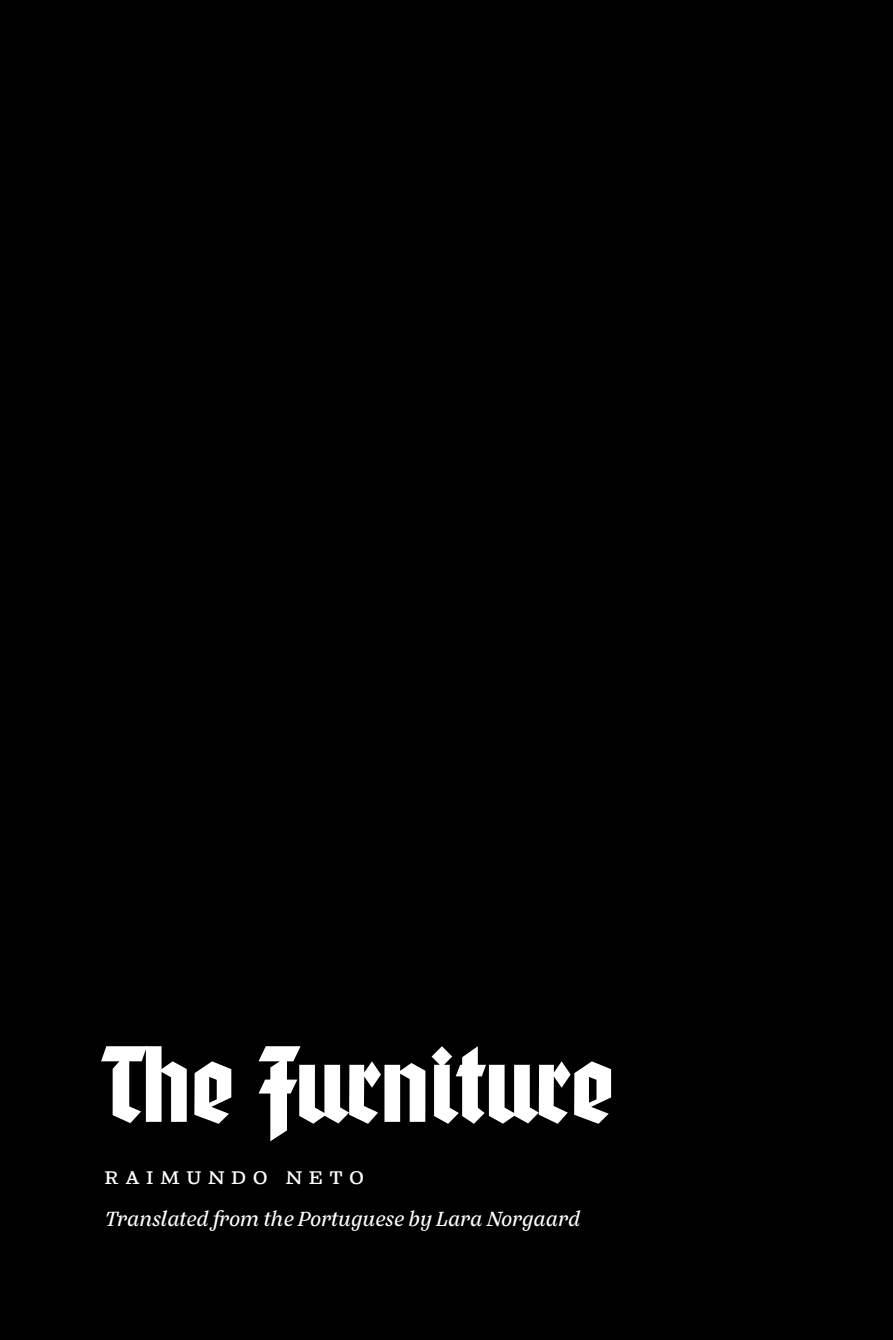
<style>
.page{position:relative;width:893px;height:1340px;background:#fff}
.page>*{position:absolute;margin:0;border:0;box-sizing:border-box;transform-origin:0 0}
.GC__Body_Copy__1{font:108px "Autobahn";color:#fff}
.GC__Body_Copy__1-2{font:27px "Silva Text";letter-spacing:.2em;color:#fff}
.GC__Body_Copy__1-3{font:italic 22.5px "Silva Text";color:#fff}
</style>
<div class="page">
<div style="left:0;top:0;width:893px;height:1339px;background:#000"></div>
<p class="GC__Body_Copy__1" style="left:101px;top:1023px;width:516px">The Furniture</p>
<p class="GC__Body_Copy__1-2" style="left:104px;top:1157px;width:262px">raimundo neto</p>
<p class="GC__Body_Copy__1-3" style="left:104px;top:1204px;width:477px">Translated from the Portuguese by Lara Norgaard</p>
</div>
